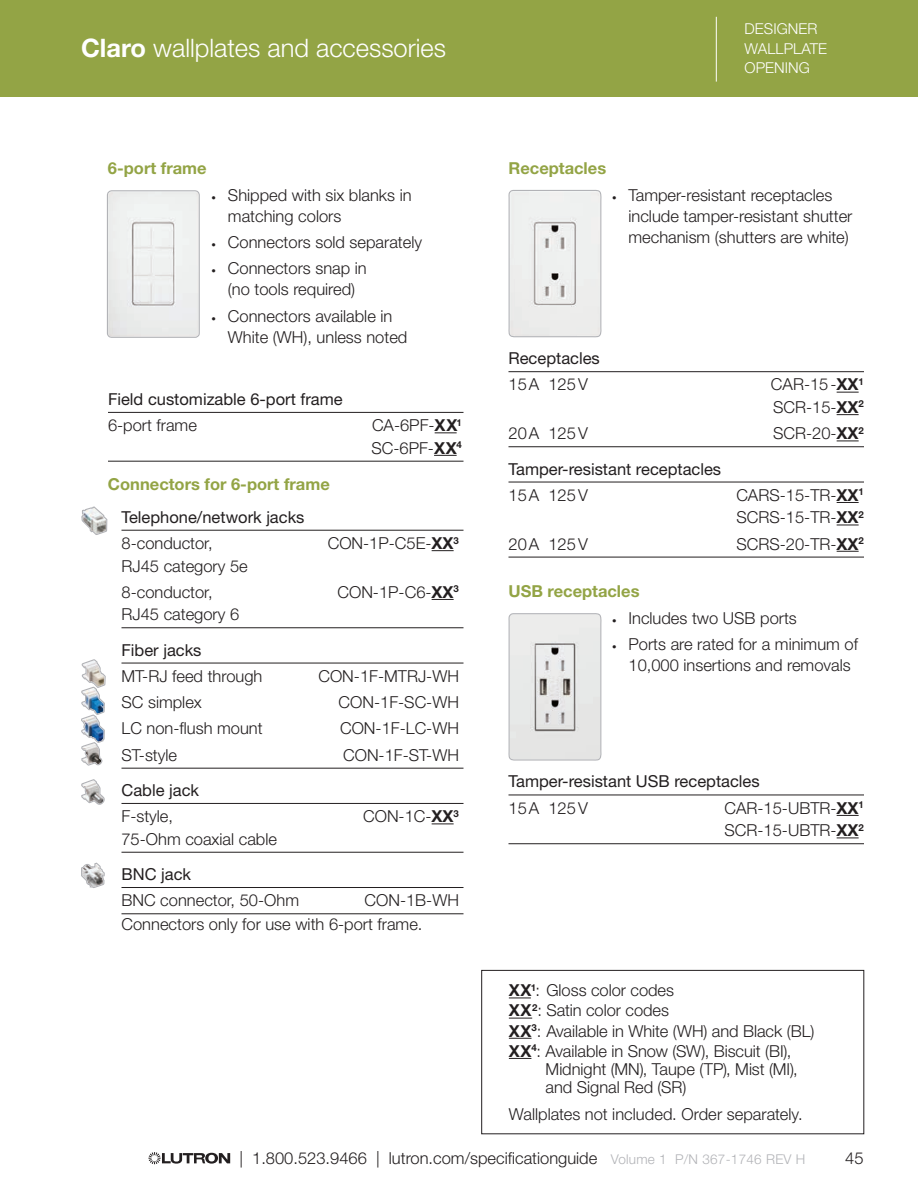
<style>
.page{position:relative;width:918px;height:1188px;background:#fff}
.page>*{position:absolute;margin:0;border:0;box-sizing:border-box;transform-origin:0 0}
.t1{font:300 25.5px "Helvetica Neue LT Std";color:#fff}
.Model_Number_Light_w{font:300 16.5px/22.5px "Helvetica Neue LT Std";color:#231f20}
.Bulleted_11_14_INDEN{font:300 16.5px/21px "Helvetica Neue LT Std";color:#231f20}
.Note_for_Colors{font:300 16.5px/18px "Helvetica Neue LT Std";color:#231f20}
.Model_Number_Light_w-2{font:16.5px "Helvetica Neue LT Std";color:#231f20}
.Wallbox_Bold_11pt{font:700 16.5px "Helvetica Neue LT Std";color:#93a445}
.Model_Number_Light_n{font:300 16.5px "Helvetica Neue LT Std";color:#231f20}
.t2{font:300 15px/19.5px "Helvetica Neue LT Std";letter-spacing:.005em;color:#fff}
.t3{font:300 13.5px "Helvetica Neue LT Std";letter-spacing:.02em;color:#b2b3b7}
.s1{font-weight:700}
.s2{font-size:9px}
</style>
<div class="page">
<svg style="left:509px;top:998px;width:22px;height:1px"></svg>
<svg style="left:509px;top:1018px;width:23px;height:1px"></svg>
<svg style="left:509px;top:1038px;width:23px;height:1px"></svg>
<svg style="left:509px;top:1058px;width:22px;height:1px"></svg>
<div style="left:482px;top:970px;width:382px;height:164px;border:1px solid #231f20"></div>
<svg style="left:508px;top:189px;width:94px;height:149px"></svg>
<svg style="left:508px;top:613px;width:94px;height:148px;background:#dfdfde"></svg>
<hr style="left:508px;top:371px;width:356px;height:1px;background:#231f20">
<svg style="left:837px;top:392px;width:22px;height:1px"></svg>
<svg style="left:837px;top:414px;width:22px;height:1px"></svg>
<hr style="left:508px;top:446px;width:356px;height:1px;background:#231f20">
<svg style="left:837px;top:441px;width:22px;height:1px"></svg>
<hr style="left:508px;top:482px;width:356px;height:1px;background:#231f20">
<svg style="left:837px;top:502px;width:22px;height:1px"></svg>
<svg style="left:837px;top:525px;width:22px;height:1px"></svg>
<hr style="left:508px;top:557px;width:356px;height:1px;background:#231f20">
<svg style="left:837px;top:551px;width:22px;height:1px"></svg>
<hr style="left:508px;top:795px;width:356px;height:1px;background:#231f20">
<svg style="left:837px;top:815px;width:22px;height:1px"></svg>
<hr style="left:508px;top:843px;width:356px;height:1px;background:#231f20">
<svg style="left:837px;top:838px;width:22px;height:1px"></svg>
<div style="left:0;top:0;width:918px;height:97px;background:#93a445"></div>
<svg style="left:149px;top:1152px;width:81px;height:12px"></svg>
<hr style="left:716px;top:17px;width:1px;height:65px;background:#fff">
<hr style="left:108px;top:412px;width:356px;height:1px;background:#231f20">
<svg style="left:435px;top:432px;width:22px;height:1px"></svg>
<hr style="left:108px;top:461px;width:356px;height:1px;background:#231f20">
<svg style="left:434px;top:455px;width:23px;height:1px"></svg>
<svg style="left:107px;top:190px;width:93px;height:148px"></svg>
<hr style="left:122px;top:530px;width:342px;height:1px;background:#231f20">
<svg style="left:432px;top:550px;width:22px;height:1px"></svg>
<svg style="left:432px;top:599px;width:22px;height:1px"></svg>
<hr style="left:122px;top:628px;width:342px;height:1px;background:#231f20">
<hr style="left:122px;top:663px;width:342px;height:1px;background:#231f20">
<hr style="left:122px;top:768px;width:342px;height:1px;background:#231f20">
<hr style="left:122px;top:803px;width:342px;height:1px;background:#231f20">
<svg style="left:432px;top:823px;width:22px;height:1px"></svg>
<hr style="left:122px;top:852px;width:342px;height:1px;background:#231f20">
<hr style="left:122px;top:887px;width:342px;height:1px;background:#231f20">
<hr style="left:122px;top:914px;width:342px;height:1px;background:#231f20">
<svg style="left:81px;top:659px;width:25px;height:107px"></svg>
<svg style="left:81px;top:779px;width:24px;height:26px"></svg>
<svg style="left:81px;top:862px;width:24px;height:26px"></svg>
<svg style="left:81px;top:506px;width:27px;height:29px"></svg>
<p class="t1" style="left:81px;top:33px;width:367px"><span class="s1">Claro</span> wallplates and accessories</p>
<p class="Wallbox_Bold_11pt" style="left:108px;top:158px;width:100px">6-port frame</p>
<p class="Bulleted_11_14_INDEN" style="left:228px;top:184px;width:185px;text-indent:-16px"><span class="s2">•</span> Shipped with six blanks in matching colors</p>
<p class="Bulleted_11_14_INDEN" style="left:212px;top:231px;width:212px"><span class="s2">•</span> Connectors sold separately</p>
<p class="Bulleted_11_14_INDEN" style="left:212px;top:258px;width:157px;text-align:center"><span class="s2">•</span> Connectors snap in (no tools required)</p>
<p class="Bulleted_11_14_INDEN" style="left:228px;top:305px;width:181px;text-indent:-16px"><span class="s2">•</span> Connectors available in<br>White (WH), unless noted</p>
<p class="Model_Number_Light_w-2" style="left:108px;top:389px;width:236px">Field customizable 6-port frame</p>
<p class="Model_Number_Light_w" style="left:108px;top:414px;width:90px">6-port frame</p>
<p class="Model_Number_Light_w" style="left:371px;top:414px;width:92px">CA-6PF-<span class="s1">XX</span><sup>1<br></sup>SC-6PF-<span class="s1">XX</span><sup>4</sup></p>
<p class="Wallbox_Bold_11pt" style="left:108px;top:474px;width:223px">Connectors for 6-port frame</p>
<p class="Model_Number_Light_w-2" style="left:121px;top:507px;width:185px">Telephone/network jacks</p>
<p class="Model_Number_Light_w" style="left:121px;top:532px;width:93px">8-conductor,</p>
<p class="Model_Number_Light_w" style="left:328px;top:532px;width:133px">CON-1P-C5E-<span class="s1">XX</span><sup>3</sup></p>
<p class="Model_Number_Light_w" style="left:121px;top:554px;width:128px">RJ45 category 5e</p>
<p class="Model_Number_Light_w" style="left:121px;top:580px;width:93px">8-conductor,</p>
<p class="Model_Number_Light_w" style="left:337px;top:580px;width:123px">CON-1P-C6-<span class="s1">XX</span><sup>3</sup></p>
<p class="Model_Number_Light_w" style="left:121px;top:603px;width:119px">RJ45 category 6</p>
<p class="Model_Number_Light_w-2" style="left:121px;top:640px;width:82px">Fiber jacks</p>
<p class="Model_Number_Light_w" style="left:121px;top:664px;width:142px">MT-RJ feed through</p>
<p class="Model_Number_Light_w" style="left:318px;top:664px;width:142px">CON-1F-MTRJ-WH</p>
<p class="Model_Number_Light_w" style="left:121px;top:691px;width:82px">SC simplex</p>
<p class="Model_Number_Light_w" style="left:339px;top:691px;width:122px">CON-1F-SC-WH</p>
<p class="Model_Number_Light_w" style="left:121px;top:717px;width:143px">LC non-flush mount</p>
<p class="Model_Number_Light_w" style="left:340px;top:717px;width:120px">CON-1F-LC-WH</p>
<p class="Model_Number_Light_w" style="left:121px;top:743px;width:57px">ST-style</p>
<p class="Model_Number_Light_w" style="left:343px;top:743px;width:117px">CON-1F-ST-WH</p>
<p class="Model_Number_Light_w-2" style="left:121px;top:780px;width:79px">Cable jack</p>
<p class="Model_Number_Light_w" style="left:121px;top:805px;width:53px">F-style,</p>
<p class="Model_Number_Light_w" style="left:363px;top:805px;width:97px">CON-1C-<span class="s1">XX</span><sup>3</sup></p>
<p class="Model_Number_Light_w" style="left:121px;top:827px;width:157px">75-Ohm coaxial cable</p>
<p class="Model_Number_Light_w-2" style="left:121px;top:864px;width:71px">BNC jack</p>
<p class="Model_Number_Light_w" style="left:121px;top:889px;width:179px">BNC connector, 50-Ohm</p>
<p class="Model_Number_Light_w" style="left:365px;top:889px;width:96px">CON-1B-WH</p>
<p class="Model_Number_Light_n" style="left:121px;top:914px;width:303px">Connectors only for use with 6-port frame.</p>
<p class="Wallbox_Bold_11pt" style="left:508px;top:158px;width:99px">Receptacles</p>
<p class="t2" style="left:745px;top:19px;width:84px">DESIGNER<br>WALLPLATE<br>OPENING</p>
<p class="Bulleted_11_14_INDEN" style="left:628px;top:184px;width:225px;text-indent:-16px"><span class="s2">•</span> Tamper-resistant receptacles include tamper-resistant shutter mechanism (shutters are white)</p>
<p class="Model_Number_Light_w-2" style="left:508px;top:349px;width:93px">Receptacles</p>
<p class="Model_Number_Light_w" style="left:508px;top:373px;width:81px">15A 125V</p>
<p class="Model_Number_Light_w" style="left:771px;top:373px;width:95px">CAR-15-<span class="s1">XX</span><sup>1<br></sup>SCR-15-<span class="s1">XX</span><sup>2</sup></p>
<p class="Model_Number_Light_w" style="left:508px;top:422px;width:81px">20A 125V</p>
<p class="Model_Number_Light_w" style="left:773px;top:422px;width:92px">SCR-20-<span class="s1">XX</span><sup>2</sup></p>
<p class="Model_Number_Light_w-2" style="left:508px;top:459px;width:214px">Tamper-resistant receptacles</p>
<p class="Model_Number_Light_w" style="left:508px;top:483px;width:81px">15A 125V</p>
<p class="Model_Number_Light_w" style="left:736px;top:483px;width:129px">CARS-15-TR-<span class="s1">XX</span><sup>1<br></sup>SCRS-15-TR-<span class="s1">XX</span><sup>2</sup></p>
<p class="Model_Number_Light_w" style="left:508px;top:532px;width:81px">20A 125V</p>
<p class="Model_Number_Light_w" style="left:736px;top:532px;width:129px">SCRS-20-TR-<span class="s1">XX</span><sup>2</sup></p>
<p class="Wallbox_Bold_11pt" style="left:508px;top:581px;width:133px">USB receptacles</p>
<p class="Bulleted_11_14_INDEN" style="left:612px;top:607px;width:186px"><span class="s2">•</span> Includes two USB ports</p>
<p class="Bulleted_11_14_INDEN" style="left:612px;top:634px;width:248px;text-align:center"><span class="s2">•</span> Ports are rated for a minimum of<br>10,000 insertions and removals</p>
<p class="Model_Number_Light_w-2" style="left:508px;top:772px;width:253px">Tamper-resistant USB receptacles</p>
<p class="Model_Number_Light_w" style="left:508px;top:796px;width:81px">15A 125V</p>
<p class="Model_Number_Light_w" style="left:724px;top:796px;width:141px">CAR-15-UBTR-<span class="s1">XX</span><sup>1<br></sup>SCR-15-UBTR-<span class="s1">XX</span><sup>2</sup></p>
<p class="Note_for_Colors" style="left:509px;top:981px;width:167px"><span class="s1">XX</span><sup>1</sup>: Gloss color codes</p>
<p class="Note_for_Colors" style="left:509px;top:1001px;width:162px"><span class="s1">XX</span><sup>2</sup>: Satin color codes</p>
<p class="Note_for_Colors" style="left:509px;top:1021px;width:307px"><span class="s1">XX</span><sup>3</sup>: Available in White (WH) and Black (BL)</p>
<p class="Note_for_Colors" style="left:546px;top:1042px;width:254px;text-indent:-37px"><span class="s1">XX</span><sup>4</sup>: Available in Snow (SW), Biscuit (BI),<br>Midnight (MN), Taupe (TP), Mist (MI), and Signal Red (SR)</p>
<p class="Note_for_Colors" style="left:509px;top:1104px;width:295px">Wallplates not included. Order separately.</p>
<p class="Bulleted_11_14_INDEN" style="left:239px;top:1148px;width:359px">| 1.800.523.9466 | lutron.com/specificationguide</p>
<p class="Bulleted_11_14_INDEN" style="left:845px;top:1147px;width:20px">45</p>
<p class="t3" style="left:611px;top:1151px;width:196px">Volume 1 P/N 367-1746 REV H</p>
</div>
